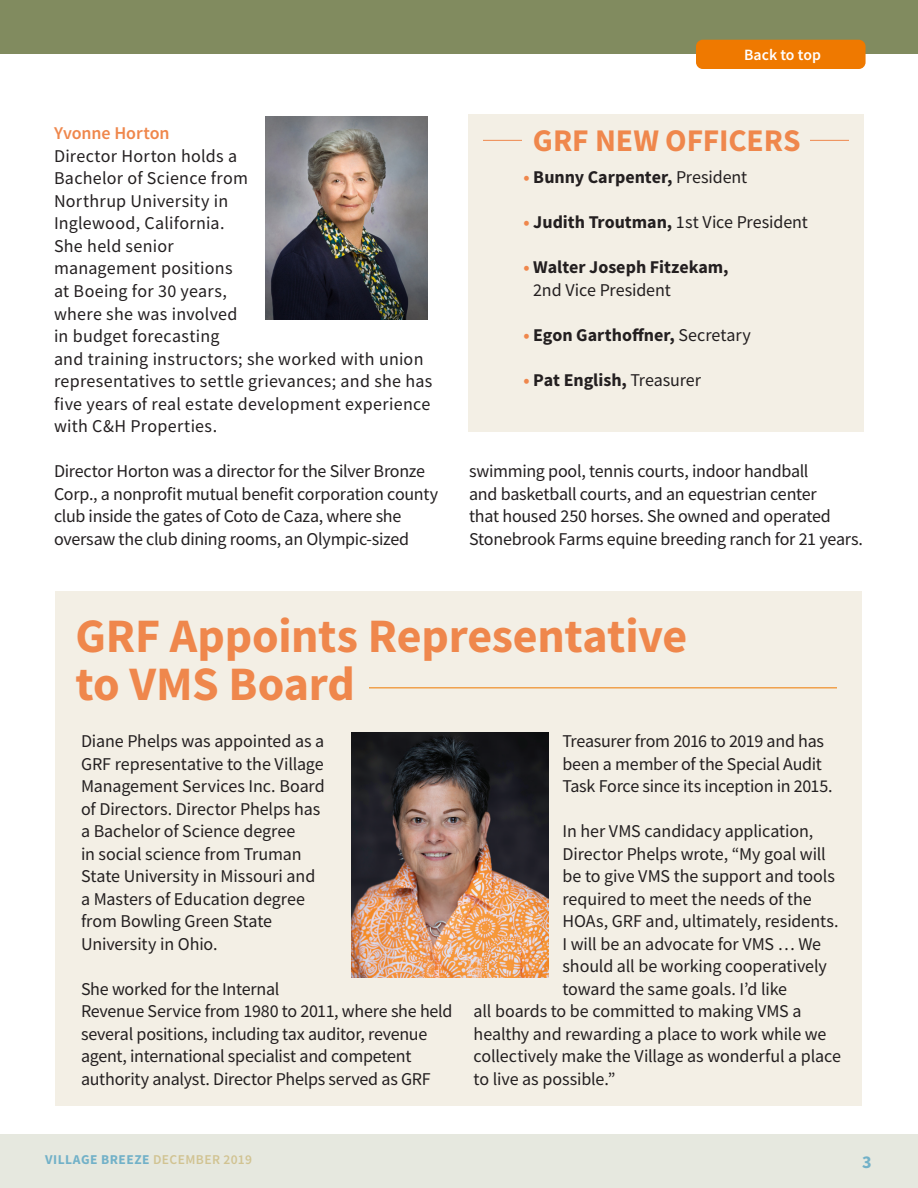
<style>
.page{position:relative;width:918px;height:1188px;background:#fff}
.page>*{position:absolute;margin:0;border:0;box-sizing:border-box;transform-origin:0 0}
.t1{font:700 48px/48px "Source Sans Pro";letter-spacing:-.005em;color:#ef874c}
.t2{font:700 31.5px "Source Sans Pro";letter-spacing:-.005em;color:#ef874c}
.t3{font:18px/22.5px "Source Sans Pro";letter-spacing:-.01em;color:#231f20}
.t4{font:18px/22.5px "Source Sans Pro";letter-spacing:.015em;color:#231f20}
.t5{font:700 18px/22.5px "Source Sans Pro";color:#231f20}
.t6{font:600 18px "Source Sans Pro";color:#ef874c}
.t7{font:700 18px "Source Sans Pro";color:#72b1c8}
.Index_List{font:600 15.75px "Source Sans Pro";color:#fff}
.t8{font:700 13.5px "Source Sans Pro";letter-spacing:.04em;color:#72b1c8}
.s1{color:#ef874c}
.s2{font-weight:400}
.s3{font-weight:700;color:#ef874c}
.s4{font-weight:700}
.s5{font-weight:600;color:#d1c392}
</style>
<div class="page">
<div style="left:0;top:1134px;width:918px;height:54px;background:#e6e8df"></div>
<div style="left:0;top:0;width:918px;height:54px;background:#818b5f"></div>
<div style="left:696px;top:40px;width:170px;height:29px;background:#ef7900;border-radius:7px"></div>
<div style="left:468px;top:115px;width:396px;height:317px;background:#f3efe5"></div>
<hr style="left:483px;top:140px;width:39px;height:1px;background:#ef874c">
<hr style="left:810px;top:140px;width:39px;height:1px;background:#ef874c">
<img style="left:266px;top:117px;width:161px;height:203px">
<div style="left:56px;top:591px;width:806px;height:515px;background:#f3efe5"></div>
<img style="left:351px;top:732px;width:198px;height:245px">
<hr style="left:369px;top:687px;width:468px;height:1px;background:#ef7900">
<p class="Index_List" style="left:744px;top:45px;width:78px">Back to top</p>
<p class="t6" style="left:54px;top:122px;width:117px">Yvonne Horton</p>
<p class="t4" style="left:54px;top:145px;width:380px">Director Horton holds a<br>Bachelor of Science from<br>Northrup University in<br>Inglewood, California.<br>She held senior<br>management positions<br>at Boeing for 30 years,<br>where she was involved<br>in budget forecasting<br>and training instructors; she worked with union representatives to settle grievances; and she has five years of real estate development experience with C&amp;H Properties.</p>
<p class="t3" style="left:54px;top:460px;width:386px">Director Horton was a director for the Silver Bronze Corp., a nonprofit mutual benefit corporation county club inside the gates of Coto de Caza, where she oversaw the club dining rooms, an Olympic-sized</p>
<p class="t3" style="left:469px;top:460px;width:395px">swimming pool, tennis courts, indoor handball<br>and basketball courts, and an equestrian center<br>that housed 250 horses. She owned and operated Stonebrook Farms equine breeding ranch for 21 years.</p>
<p class="t2" style="left:533px;top:120px;width:269px">GRF NEW OFFICERS</p>
<p class="t5" style="left:524px;top:166px;width:225px"><span class="s1">•</span> Bunny Carpenter, <span class="s2">President</span></p>
<p class="t3" style="left:524px;top:211px;width:286px"><span class="s3">•</span> <span class="s4">Judith Troutman,</span> 1st Vice President</p>
<p class="t5" style="left:533px;top:256px;width:197px;text-indent:-10px"><span class="s1">•</span> Walter Joseph Fitzekam,<br><span class="s2">2nd Vice President</span></p>
<p class="t5" style="left:524px;top:323px;width:229px"><span class="s1">•</span> Egon Garthoffner, <span class="s2">Secretary</span></p>
<p class="t5" style="left:524px;top:368px;width:179px"><span class="s1">•</span> Pat English, <span class="s2">Treasurer</span></p>
<p class="t1" style="left:75px;top:611px;width:613px">GRF Appoints Representative to VMS Board</p>
<p class="t3" style="left:81px;top:730px;width:245px">Diane Phelps was appointed as a<br>GRF representative to the Village<br>Management Services Inc. Board of Directors. Director Phelps has a Bachelor of Science degree<br>in social science from Truman<br>State University in Missouri and a Masters of Education degree from Bowling Green State<br>University in Ohio.</p>
<p class="t3" style="left:81px;top:977px;width:373px">She worked for the Internal<br>Revenue Service from 1980 to 2011, where she held several positions, including tax auditor, revenue agent, international specialist and competent authority analyst. Director Phelps served as GRF</p>
<p class="t3" style="left:562px;top:730px;width:272px">Treasurer from 2016 to 2019 and has been a member of the Special Audit<br>Task Force since its inception in 2015.</p>
<p class="t3" style="left:562px;top:820px;width:252px">In her VMS candidacy application,</p>
<p class="t3" style="left:562px;top:842px;width:265px">Director Phelps wrote, “My goal will</p>
<p class="t3" style="left:562px;top:865px;width:274px">be to give VMS the support and tools</p>
<p class="t3" style="left:562px;top:887px;width:251px">required to meet the needs of the</p>
<p class="t3" style="left:562px;top:910px;width:278px">HOAs, GRF and, ultimately, residents.</p>
<p class="t3" style="left:562px;top:932px;width:260px">I will be an advocate for VMS … We</p>
<p class="t3" style="left:562px;top:955px;width:266px">should all be working cooperatively</p>
<p class="t3" style="left:562px;top:977px;width:226px">toward the same goals. I’d like</p>
<p class="t3" style="left:474px;top:1000px;width:329px">all boards to be committed to making VMS a</p>
<p class="t3" style="left:474px;top:1022px;width:354px">healthy and rewarding a place to work while we</p>
<p class="t3" style="left:474px;top:1045px;width:369px">collectively make the Village as wonderful a place</p>
<p class="t3" style="left:474px;top:1067px;width:143px">to live as possible.”</p>
<p class="t8" style="left:45px;top:1151px;width:209px">VILLAGE BREEZE <span class="s5">DECEMBER 2019</span></p>
<p class="t7" style="left:862px;top:1150px;width:11px">3</p>
</div>
